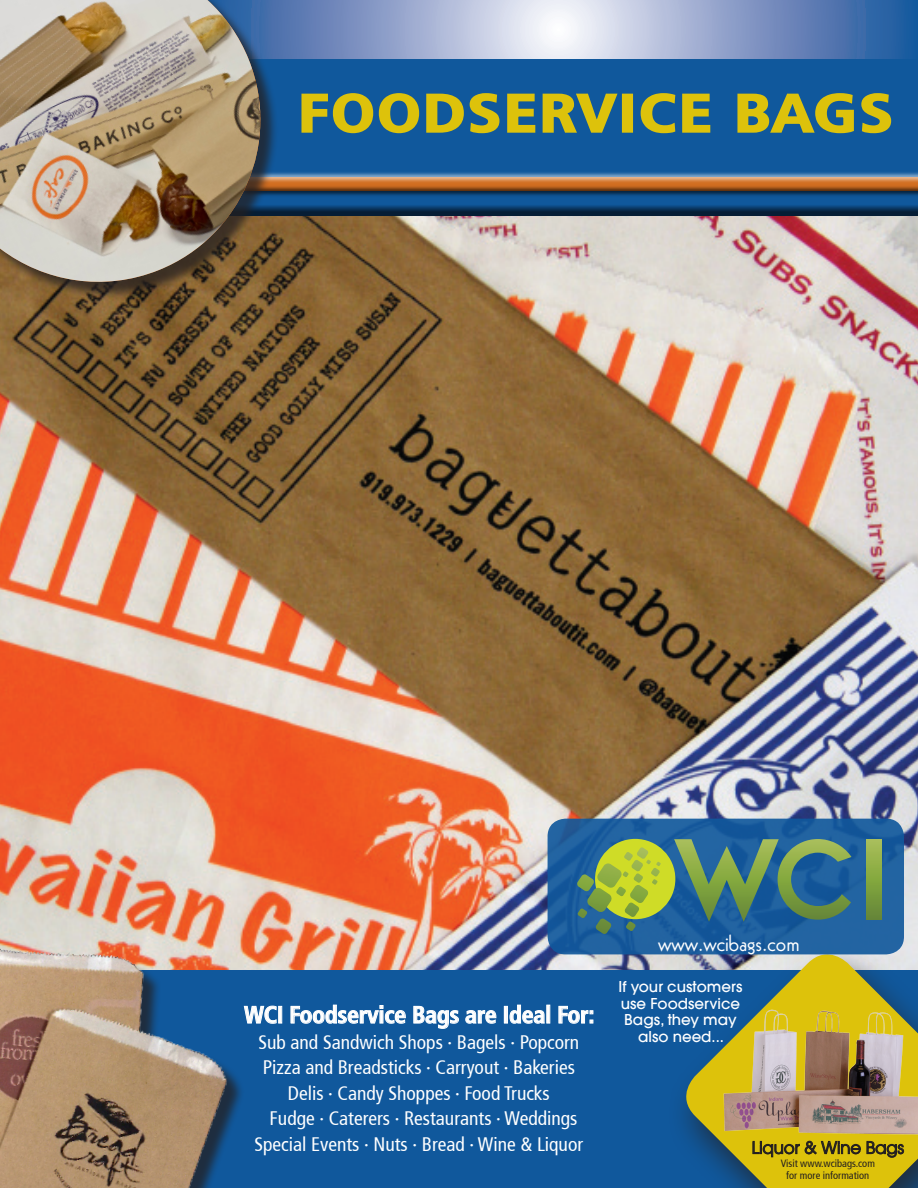
<style>
.page{position:relative;width:918px;height:1188px;background:#fff}
.page>*{position:absolute;margin:0;border:0;box-sizing:border-box;transform-origin:0 0}
.t1{font:700 condensed 52.5px "Frutiger 67";letter-spacing:.025em;color:#ddc20b;scale:1.3 1}
.t2{font:700 condensed 24px "Frutiger 67";letter-spacing:-.01em;color:#fff}
.t3{font:22.5px "Kabel";color:#fff}
.t4{font:condensed 19.5px "Frutiger 57";color:#fff}
.t5{font:16.5px "Avant Garde";color:#231f20}
.t6{font:500 15px "Avant Garde LT";color:#fff}
.t7{font:condensed 10.5px "Frutiger 57";color:#231f20}
</style>
<div class="page">
<img style="left:0;top:218px;width:918px;height:752px">
<div style="left:0;top:970px;width:918px;height:218px;background:#10589c"></div>
<div style="left:667px;top:943px;width:251px;height:245px;background:#231f20;opacity:.75"></div>
<svg style="left:675px;top:943px;width:243px;height:245px"></svg>
<div style="left:0;top:0;width:918px;height:218px;background:#231f20;opacity:.75"></div>
<div style="left:237px;top:170px;width:681px;height:23px;background:#fff;opacity:.75"></div>
<div style="left:240px;top:174px;width:678px;height:24px;background:#231f20;opacity:.75"></div>
<svg style="left:753px;top:1141px;width:108px;height:16px"></svg>
<svg style="left:867px;top:1141px;width:37px;height:16px"></svg>
<img style="left:718px;top:1004px;width:200px;height:135px">
<svg style="left:282px;top:0;width:636px;height:58px"></svg>
<div style="left:548px;top:819px;width:356px;height:135px;background:linear-gradient(to right,#1c5d9d,#20619f);border-radius:18px"></div>
<svg style="left:0;top:292px;width:282px;height:12px"></svg>
<img style="left:0;top:0;width:282px;height:292px">
<svg style="left:674px;top:839px;width:178px;height:83px"></svg>
<svg style="left:866px;top:839px;width:15px;height:80px"></svg>
<div style="left:595px;top:839px;width:80px;height:80px;background:#cfdc27;border-radius:50%"></div>
<svg style="left:577px;top:847px;width:84px;height:87px"></svg>
<svg style="left:257px;top:1006px;width:20px;height:18px"></svg>
<svg style="left:291px;top:1005px;width:115px;height:19px"></svg>
<svg style="left:414px;top:1006px;width:45px;height:23px"></svg>
<svg style="left:466px;top:1010px;width:30px;height:14px"></svg>
<div style="left:504px;top:1006px;width:4px;height:17px;border:1px solid #fff"></div>
<svg style="left:510px;top:1005px;width:34px;height:19px"></svg>
<svg style="left:559px;top:1006px;width:34px;height:18px"></svg>
<svg style="left:300px;top:92px;width:319px;height:76px"></svg>
<div style="left:622px;top:94px;width:11px;height:39px;border:2px solid #ddc20b"></div>
<svg style="left:639px;top:92px;width:73px;height:43px"></svg>
<svg style="left:736px;top:92px;width:157px;height:76px"></svg>
<img style="left:0;top:937px;width:257px;height:251px">
<p class="t1" style="left:298px;top:82px;width:460px">FOODSERVICE BAGS</p>
<p class="t2" style="left:244px;top:1001px;width:352px">WCI Foodservice Bags are Ideal For:</p>
<p class="t4" style="left:258px;top:1030px;width:322px">Sub and Sandwich Shops · Bagels · Popcorn</p>
<p class="t4" style="left:263px;top:1056px;width:314px">Pizza and Breadsticks · Carryout · Bakeries</p>
<p class="t4" style="left:288px;top:1081px;width:263px">Delis · Candy Shoppes · Food Trucks</p>
<p class="t4" style="left:270px;top:1107px;width:309px">Fudge · Caterers · Restaurants · Weddings</p>
<p class="t4" style="left:254px;top:1132px;width:330px">Special Events · Nuts · Bread · Wine &amp; Liquor</p>
<p class="t3" style="left:658px;top:930px;width:143px">www.wcibags.com</p>
<p class="t6" style="left:619px;top:978px;width:126px">If your customers</p>
<p class="t6" style="left:621px;top:994px;width:121px">use Foodservice</p>
<p class="t6" style="left:624px;top:1011px;width:114px">Bags, they may</p>
<p class="t6" style="left:638px;top:1027px;width:87px">also need...</p>
<p class="t5" style="left:752px;top:1138px;width:154px">Liquor &amp; Wine Bags</p>
<p class="t7" style="left:781px;top:1157px;width:96px">Visit www.wcibags.com</p>
<p class="t7" style="left:786px;top:1169px;width:85px">for more information</p>
</div>
